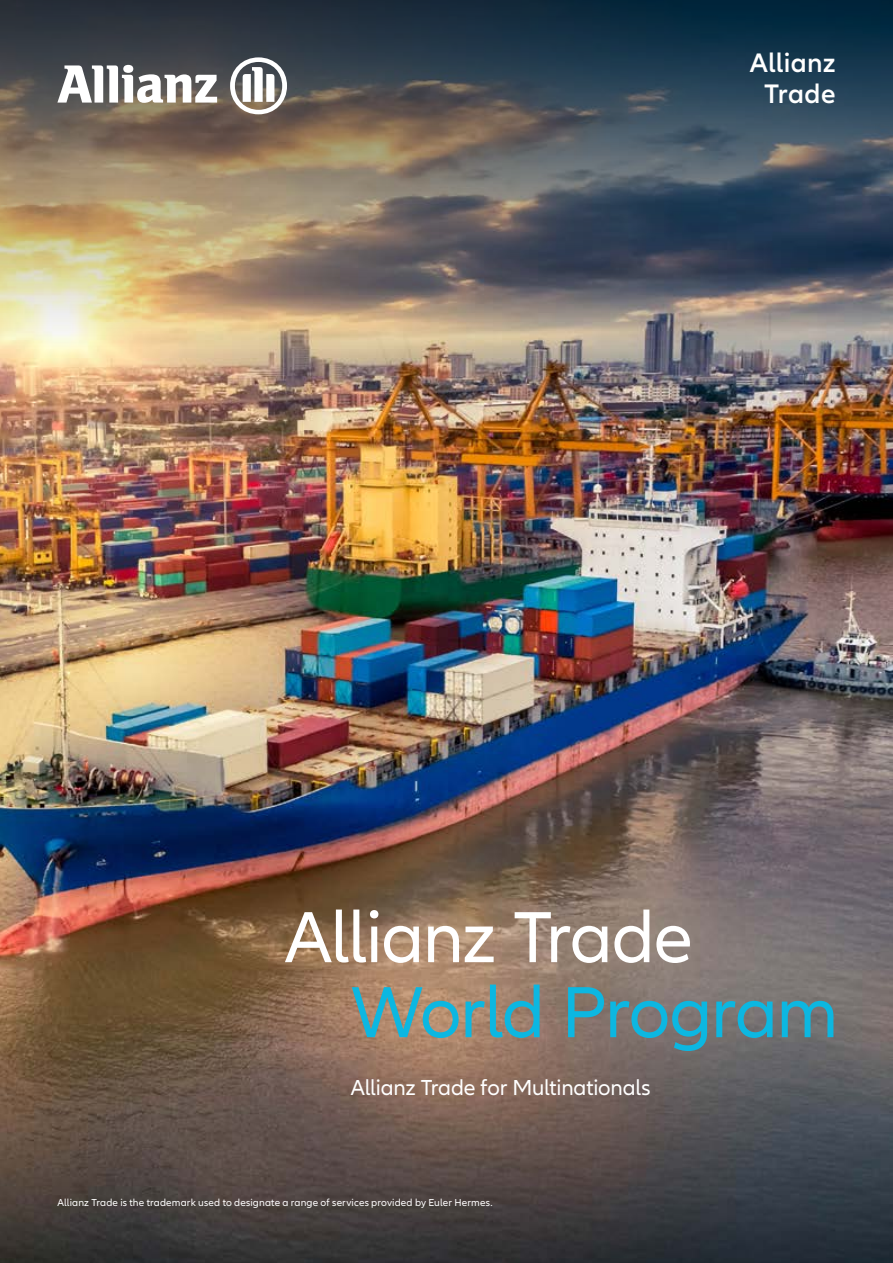
<style>
.page{position:relative;width:893px;height:1263px;background:#fff}
.page>*{position:absolute;margin:0;border:0;box-sizing:border-box;transform-origin:0 0}
.t1{font:75px "Allianz Neo";letter-spacing:-.02em;color:#fff}
.t2{font:75px "Allianz Neo";letter-spacing:-.025em;color:#0cb7e1}
.t3{font:600 27.75px/30.6px "Allianz Neo";letter-spacing:.01em;color:#fff;text-align:center}
.t4{font:22.5px "Allianz Neo";letter-spacing:-.01em;color:#fff}
.t5{font:10.5px "Allianz Neo";letter-spacing:.015em;color:#fff}
</style>
<div class="page">
<img style="left:0;top:347px;width:893px;height:916px">
<img style="left:0;top:0;width:893px;height:347px">
<svg style="left:57px;top:65px;width:160px;height:38px"></svg>
<svg style="left:230px;top:57px;width:57px;height:57px"></svg>
<h2 class="t3" style="left:750px;top:48px;width:87px">Allianz<br>Trade</h2>
<h1 class="t1" style="left:285px;top:894px;width:409px">Allianz Trade</h1>
<h1 class="t2" style="left:351px;top:969px;width:489px">World Program</h1>
<h3 class="t4" style="left:351px;top:1075px;width:301px">Allianz Trade for Multinationals</h3>
<p class="t5" style="left:57px;top:1196px;width:437px">Allianz Trade is the trademark used to designate a range of services provided by Euler Hermes.</p>
</div>
